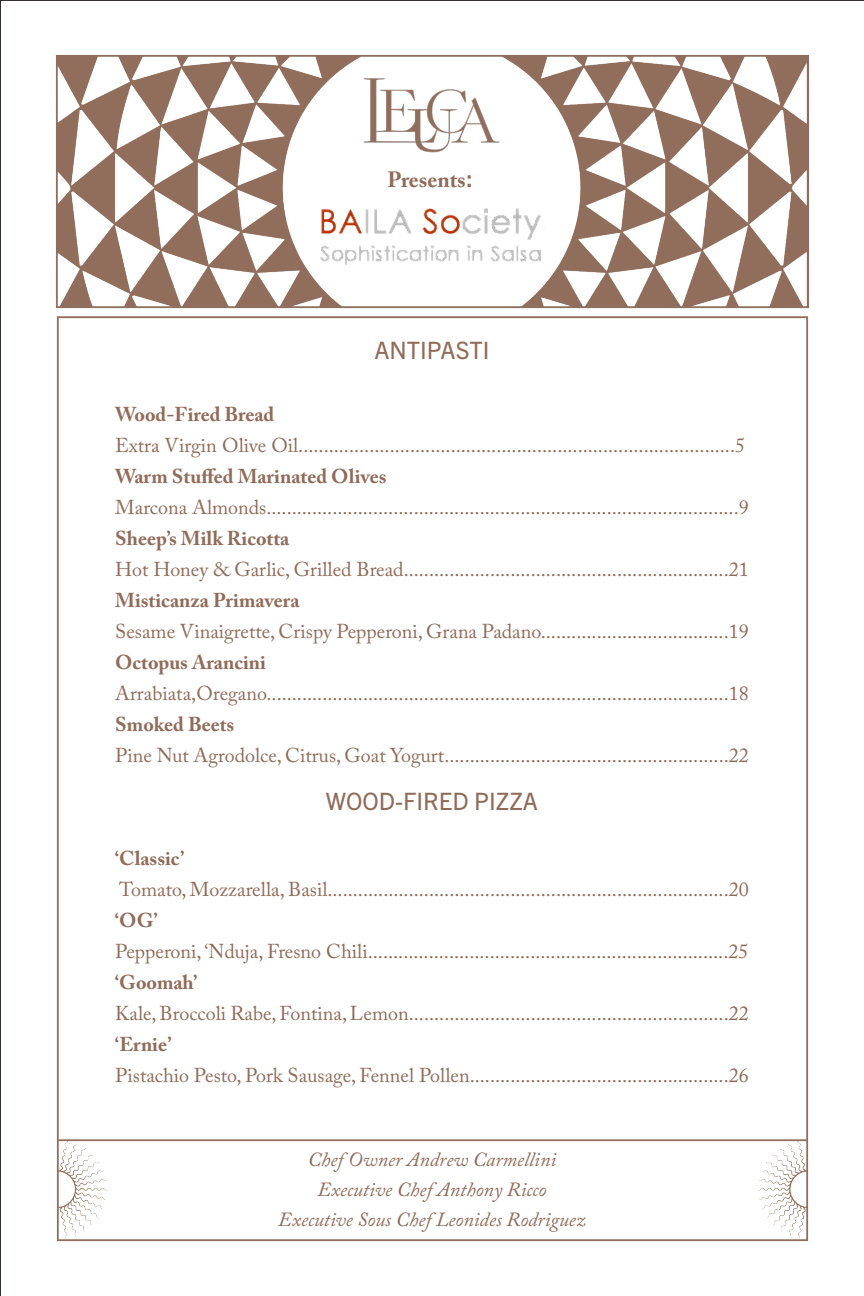
<style>
.page{position:relative;width:864px;height:1296px;background:#fff}
.page>*{position:absolute;margin:0;border:0;box-sizing:border-box;transform-origin:0 0}
.t1{font:24px "Trade Gothic Next LT Pro";color:#906b5a}
.t2{font:700 22px "Adobe Caslon Pro";color:#906b5a}
.t3{font:20px "Adobe Caslon Pro";color:#906b5a}
.t4{font:700 20px "Adobe Caslon Pro";color:#906b5a}
.t5{font:italic 20px "Adobe Caslon Pro";color:#906b5a}
.s1{font-family:"Trade Gothic Next LT Pro";font-weight:400;font-size:28px}
</style>
<div class="page">
<img style="left:0;top:0;width:864px;height:1296px">
<div style="left:317px;top:105px;width:227px;height:143px;background:#fff"></div>
<img style="left:359px;top:69px;width:146px;height:84px">
<img style="left:321px;top:209px;width:219px;height:55px">
<p class="t2" style="left:387px;top:167px;width:88px">Presents<span class="s1">:</span></p>
<p class="t1" style="left:374px;top:334px;width:117px">ANTIPASTI</p>
<p class="t4" style="left:115px;top:402px;width:161px">Wood-Fired Bread</p>
<p class="t3" style="left:115px;top:433px;width:631px">Extra Virgin Olive Oil......................................................................................5</p>
<p class="t4" style="left:115px;top:464px;width:273px">Warm Stuffed Marinated Olives</p>
<p class="t3" style="left:115px;top:495px;width:635px">Marcona Almonds.............................................................................................9</p>
<p class="t4" style="left:115px;top:526px;width:176px">Sheep’s Milk Ricotta</p>
<p class="t3" style="left:115px;top:557px;width:635px">Hot Honey &amp; Garlic, Grilled Bread................................................................21</p>
<p class="t4" style="left:115px;top:588px;width:186px">Misticanza Primavera</p>
<p class="t3" style="left:115px;top:619px;width:635px">Sesame Vinaigrette, Crispy Pepperoni, Grana Padano.....................................19</p>
<p class="t4" style="left:115px;top:650px;width:152px">Octopus Arancini</p>
<p class="t3" style="left:115px;top:681px;width:635px">Arrabiata, Oregano...........................................................................................18</p>
<p class="t4" style="left:115px;top:712px;width:121px">Smoked Beets</p>
<p class="t3" style="left:115px;top:743px;width:635px">Pine Nut Agrodolce, Citrus, Goat Yogurt........................................................22</p>
<p class="t1" style="left:326px;top:785px;width:214px">WOOD-FIRED PIZZA</p>
<p class="t4" style="left:115px;top:846px;width:70px">‘Classic’</p>
<p class="t3" style="left:119px;top:877px;width:631px">Tomato, Mozzarella, Basil...............................................................................20</p>
<p class="t4" style="left:115px;top:908px;width:44px">‘OG’</p>
<p class="t3" style="left:115px;top:939px;width:635px">Pepperoni, ‘Nduja, Fresno Chili.......................................................................25</p>
<p class="t4" style="left:115px;top:970px;width:83px">‘Goomah’</p>
<p class="t3" style="left:115px;top:1001px;width:635px">Kale, Broccoli Rabe, Fontina, Lemon...............................................................22</p>
<p class="t4" style="left:115px;top:1032px;width:58px">‘Ernie’</p>
<p class="t3" style="left:115px;top:1063px;width:635px">Pistachio Pesto, Pork Sausage, Fennel Pollen...................................................26</p>
<p class="t5" style="left:308px;top:1147px;width:250px">Chef Owner Andrew Carmellini</p>
<p class="t5" style="left:318px;top:1177px;width:230px">Executive Chef Anthony Ricco</p>
<p class="t5" style="left:278px;top:1207px;width:309px">Executive Sous Chef Leonides Rodriguez</p>
</div>
